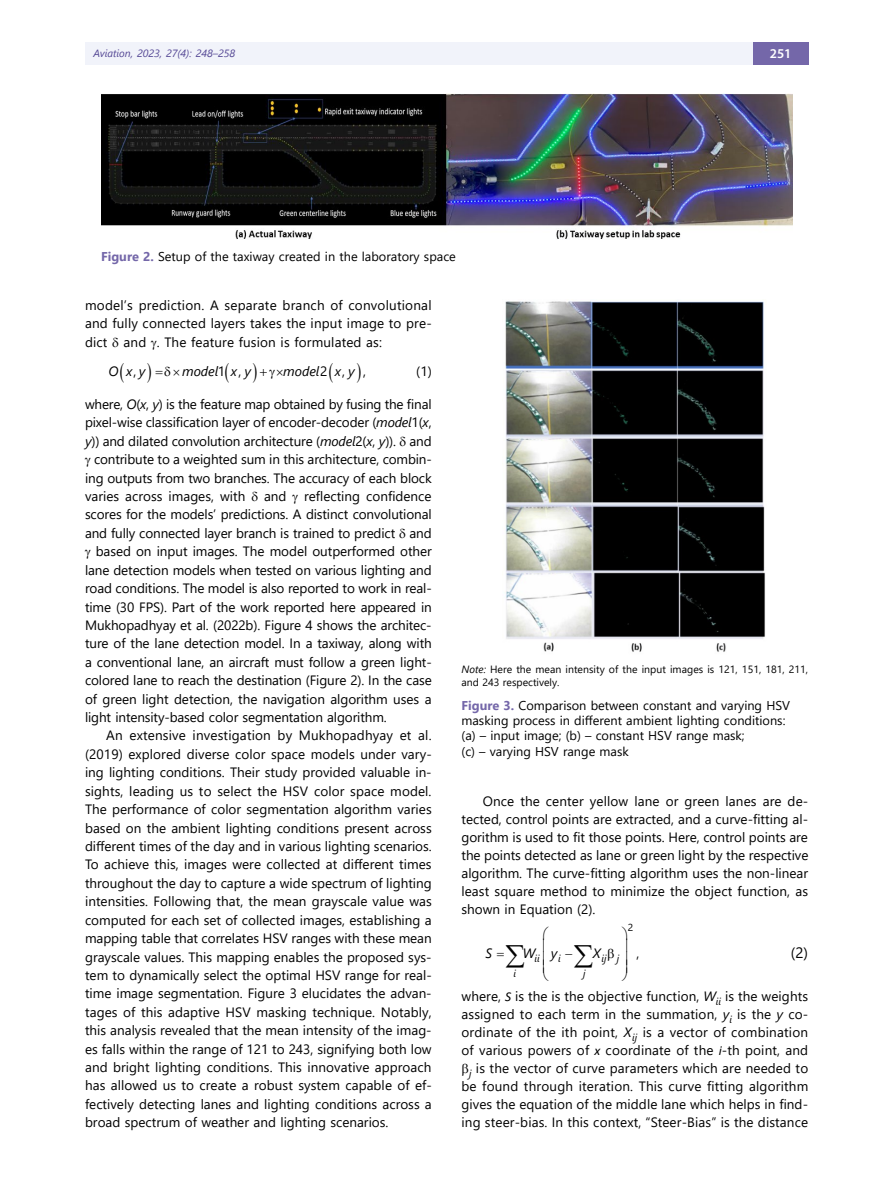
<style>
.page{position:relative;width:872px;height:1191px;background:#fff}
.page>*{position:absolute;margin:0;border:0;box-sizing:border-box;transform-origin:0 0}
.t1{font:15px "Segoe UI";color:#000}
.t2{font:13.5px/18px "Segoe UI";color:#000;text-align:justify}
.t3{font:italic 13.5px "Segoe UI";color:#000}
.t4{font:600 13.5px "Myriad Pro";color:#fff}
.t5{font:12.75px/15.3px "Segoe UI";color:#000}
.t6{font:10.5px/12.6px "Segoe UI";letter-spacing:.005em;color:#000}
.t7{font:italic 10.5px "Segoe UI";color:#544794}
.t8{font:italic 10.2px "Segoe UI";color:#000}
.t9{font:10.2px "Segoe UI";color:#000}
.s1{font-weight:700;color:#7467a9}
.s2{font-style:italic}
.s3{font-family:"Calibri";font-style:italic}
</style>
<div class="page">
<div style="left:85px;top:43px;width:668px;height:22px;background:#f1f3fa"></div>
<div style="left:753px;top:43px;width:55px;height:22px;background:#7467a9"></div>
<img style="left:101px;top:94px;width:691px;height:145px">
<img style="left:505px;top:301px;width:260px;height:351px">
<p class="t7" style="left:94px;top:43px;width:143px">Aviation, 2023, 27(4): 248–258</p>
<p class="t4" style="left:769px;top:45px;width:23px">251</p>
<p class="t5" style="left:101px;top:248px;width:356px"><span class="s1">Figure 2.</span> Setup of the taxiway created in the laboratory space</p>
<p class="t2" style="left:85px;top:294px;width:348px;line-height:18.5px">model’s prediction. A separate branch of convolutional and fully connected layers takes the input image to pre&shy;dict and . The feature fusion is formulated as:</p>
<p class="t3" style="left:108px;top:358px;width:38px">Oxy</p>
<p class="t3" style="left:182px;top:358px;width:70px">model x y</p>
<p class="t3" style="left:283px;top:358px;width:73px">model x y</p>
<p class="t2" style="left:133px;top:360px;width:4px">,</p>
<p class="t2" style="left:218px;top:360px;width:25px">1 ,</p>
<p class="t2" style="left:320px;top:360px;width:27px">2 ,</p>
<p class="t2" style="left:363px;top:360px;width:4px">,</p>
<p class="t2" style="left:416px;top:360px;width:17px">(1)</p>
<p class="t2" style="left:85px;top:394px;width:348px">where, <span class="s2">O</span>(<span class="s2">x</span>, <span class="s2">y</span>) is the feature map obtained by fusing the final</p>
<p class="t2" style="left:85px;top:412px;width:348px">pixel-wise classification layer of encoder-decoder (<span class="s2">model</span>1(<span class="s2">x</span>,</p>
<p class="t2" style="left:85px;top:431px;width:348px"><span class="s2">y</span>)) and dilated convolution architecture (<span class="s2">model</span>2(<span class="s2">x</span>, <span class="s2">y</span>)). and</p>
<p class="t2" style="left:94px;top:449px;width:339px">contribute to a weighted sum in this architecture, combin-</p>
<p class="t2" style="left:85px;top:467px;width:348px">ing outputs from two branches. The accuracy of each block</p>
<p class="t2" style="left:85px;top:486px;width:162px">varies across images, with</p>
<p class="t2" style="left:264px;top:486px;width:24px">and</p>
<p class="t2" style="left:304px;top:486px;width:129px">reflecting confidence</p>
<p class="t2" style="left:85px;top:504px;width:348px">scores for the models’ predictions. A distinct convolutional</p>
<p class="t2" style="left:85px;top:523px;width:348px">and fully connected layer branch is trained to predict and</p>
<p class="t2" style="left:96px;top:541px;width:338px">based on input images. The model outperformed other</p>
<p class="t2" style="left:85px;top:559px;width:348px">lane detection models when tested on various lighting and</p>
<p class="t2" style="left:85px;top:578px;width:348px">road conditions. The model is also reported to work in real-</p>
<p class="t2" style="left:85px;top:596px;width:348px">time (30 FPS). Part of the work reported here appeared in</p>
<p class="t2" style="left:85px;top:615px;width:348px">Mukhopadhyay et al. (2022b). Figure 4 shows the architec-</p>
<p class="t2" style="left:85px;top:633px;width:348px">ture of the lane detection model. In a taxiway, along with</p>
<p class="t2" style="left:85px;top:652px;width:348px">a conventional lane, an aircraft must follow a green light-</p>
<p class="t2" style="left:85px;top:670px;width:348px">colored lane to reach the destination (Figure 2). In the case</p>
<p class="t2" style="left:85px;top:688px;width:348px">of green light detection, the navigation algorithm uses a</p>
<p class="t2" style="left:85px;top:707px;width:303px">light intensity-based color segmentation algorithm.</p>
<p class="t2" style="left:106px;top:725px;width:327px">An extensive investigation by Mukhopadhyay et al.</p>
<p class="t2" style="left:85px;top:744px;width:348px">(2019) explored diverse color space models under vary-</p>
<p class="t2" style="left:85px;top:762px;width:348px">ing lighting conditions. Their study provided valuable in-</p>
<p class="t2" style="left:85px;top:780px;width:348px">sights, leading us to select the HSV color space model.</p>
<p class="t2" style="left:85px;top:799px;width:348px">The performance of color segmentation algorithm varies</p>
<p class="t2" style="left:85px;top:817px;width:348px">based on the ambient lighting conditions present across</p>
<p class="t2" style="left:85px;top:836px;width:348px">different times of the day and in various lighting scenarios.</p>
<p class="t2" style="left:85px;top:854px;width:348px">To achieve this, images were collected at different times</p>
<p class="t2" style="left:85px;top:873px;width:348px">throughout the day to capture a wide spectrum of lighting</p>
<p class="t2" style="left:85px;top:891px;width:348px">intensities. Following that, the mean grayscale value was</p>
<p class="t2" style="left:85px;top:909px;width:348px">computed for each set of collected images, establishing a</p>
<p class="t2" style="left:85px;top:928px;width:348px">mapping table that correlates HSV ranges with these mean</p>
<p class="t2" style="left:85px;top:946px;width:348px">grayscale values. This mapping enables the proposed sys-</p>
<p class="t2" style="left:85px;top:965px;width:348px">tem to dynamically select the optimal HSV range for real-</p>
<p class="t2" style="left:85px;top:983px;width:348px">time image segmentation. Figure 3 elucidates the advan-</p>
<p class="t2" style="left:85px;top:1001px;width:348px">tages of this adaptive HSV masking technique. Notably,</p>
<p class="t2" style="left:85px;top:1020px;width:348px">this analysis revealed that the mean intensity of the imag-</p>
<p class="t2" style="left:85px;top:1038px;width:348px">es falls within the range of 121 to 243, signifying both low</p>
<p class="t2" style="left:85px;top:1057px;width:348px">and bright lighting conditions. This innovative approach</p>
<p class="t2" style="left:85px;top:1075px;width:348px">has allowed us to create a robust system capable of ef-</p>
<p class="t2" style="left:85px;top:1093px;width:348px">fectively detecting lanes and lighting conditions across a</p>
<p class="t2" style="left:85px;top:1112px;width:305px">broad spectrum of weather and lighting scenarios.</p>
<p class="t6" style="left:461px;top:662px;width:348px"><span class="s2">Note:</span> Here the mean intensity of the input images is 121, 151, 181, 211, and 243 respectively.</p>
<p class="t5" style="left:461px;top:696px;width:330px"><span class="s1">Figure 3.</span> Comparison between constant and varying HSV masking process in different ambient lighting conditions: (a) – input image; (b) – constant HSV range mask;<br>(c) – varying HSV range mask</p>
<p class="t2" style="left:461px;top:791px;width:348px;text-indent:21px">Once the center yellow lane or green lanes are de&shy;tected, control points are extracted, and a curve-fitting al&shy;gorithm is used to fit those points. Here, control points are the points detected as lane or green light by the respective algorithm. The curve-fitting algorithm uses the non-linear least square method to minimize the object function, as shown in Equation (2).</p>
<p class="t9" style="left:628px;top:917px;width:7px">2</p>
<p class="t2" style="left:636px;top:942px;width:4px">,</p>
<p class="t3" style="left:485px;top:940px;width:8px">S</p>
<p class="t3" style="left:523px;top:940px;width:36px">W y</p>
<p class="t3" style="left:593px;top:940px;width:9px">X</p>
<p class="t1" style="left:790px;top:938px;width:19px">(2)</p>
<p class="t2" style="left:461px;top:986px;width:348px;text-align:center">where, <span class="s3">S</span> is the is the objective function, <span class="s2">W</span><sub>ii</sub> is the weights assigned to each term in the summation, <span class="s2">y</span><sub>i</sub> is the <span class="s2">y</span> co&shy;ordinate of the ith point, <span class="s2">X</span><sub>ij</sub> is a vector of combination of various powers of <span class="s3">x</span> coordinate of the <span class="s3">i</span>-th point, and <sub>j</sub> is the vector of curve parameters which are needed to be found through iteration. This curve fitting algorithm gives the equation of the middle lane which helps in find&shy;ing steer-bias. In this context, “Steer-Bias” is the distance</p>
<p class="t8" style="left:534px;top:949px;width:7px">ii</p>
<p class="t8" style="left:558px;top:949px;width:4px">i</p>
<p class="t8" style="left:601px;top:949px;width:19px">ij j</p>
<p class="t8" style="left:513px;top:964px;width:4px">i</p>
<p class="t8" style="left:583px;top:964px;width:4px">j</p>
</div>
